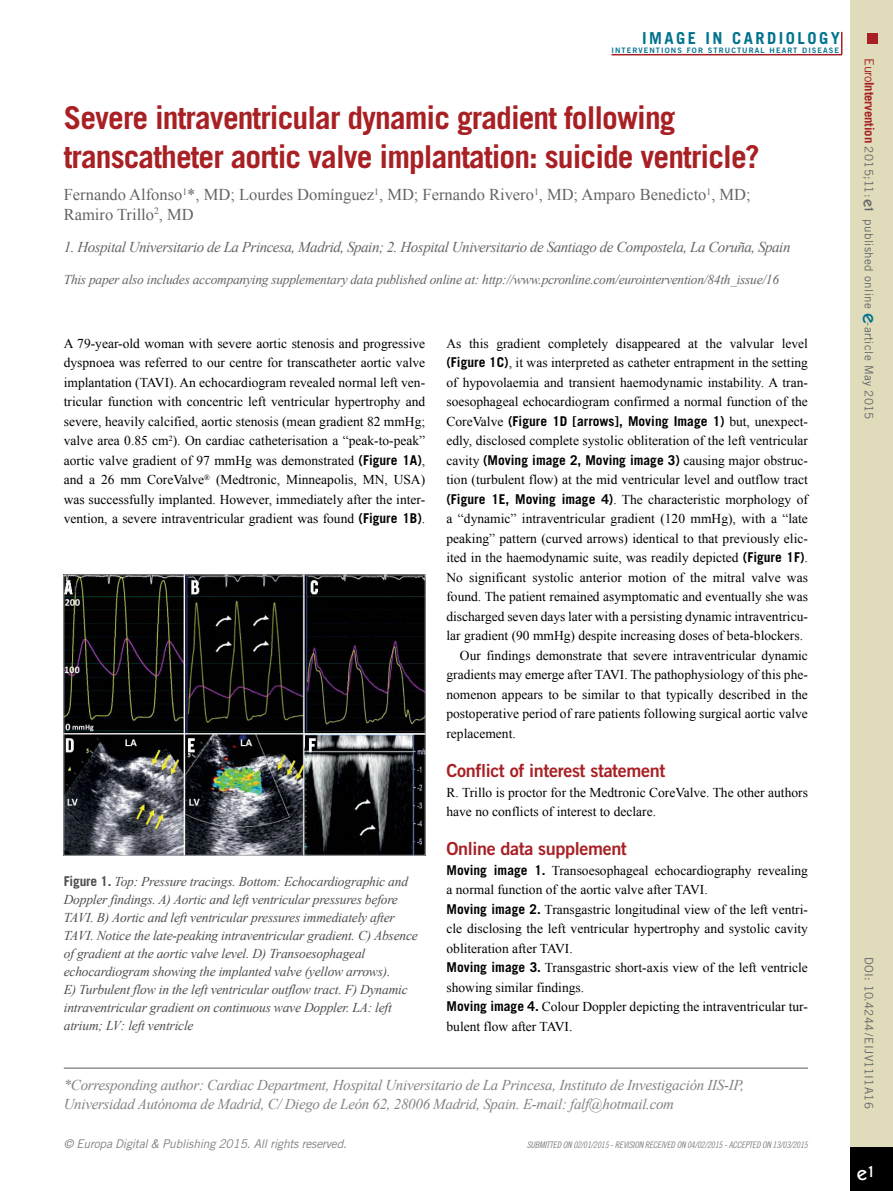
<style>
.page{position:relative;width:893px;height:1191px;background:#fff}
.page>*{position:absolute;margin:0;border:0;box-sizing:border-box;transform-origin:0 0}
.chapitre_titre{font:700 31.5px/39px "Trade Gothic LT Std";letter-spacing:-.03em;color:#a82024}
.t1{font:500 19.5px "ITC Kabel Std";color:#fff}
.intertitre1{font:18px "Trade Gothic LT Std Bd 2";letter-spacing:-.02em;color:#a82024}
.chapitre_auteurs{font:16.5px/19.5px "Times New Roman";color:#636466}
.chapitre_tetiere{font:700 16.5px "Trade Gothic LT Std";letter-spacing:.15em;color:#00728f}
.corresponding_author{font:italic 15px/19.5px "Times New Roman";letter-spacing:-.02em;color:#808285}
.chapitre_address{font:italic 15px "Times New Roman";letter-spacing:-.03em;color:#636466}
.text_1er_paragraph{font:13.5px/19.5px "Times New Roman";color:#000}
.figure_legende{font:italic 13.5px/18px "Times New Roman";letter-spacing:-.015em;color:#4d4d4f}
.text_paragraph{font:13.5px/19.5px "Times New Roman";color:#000;text-align:justify}
.chapitre_address-2{font:italic 13.5px "Times New Roman";letter-spacing:-.02em;color:#636466}
.t2{font:italic 12px "Trade Gothic LT Std";letter-spacing:-.02em;color:#808285}
.t3{font:11.7px "Trade Gothic LT Std";letter-spacing:.03em;color:#636466}
.t4{font:9px "Trade Gothic LT Std Cn 18 Obl";letter-spacing:-.02em;color:#808285}
.t5{font:7.5px "Trade Gothic LT Std Bd 2";letter-spacing:.145em;color:#00728f}
.s1{font-family:"Trade Gothic LT Std";font-weight:700}
.s2{font-family:"Trade Gothic LT Std";font-weight:700;font-style:normal}
.s3{font-size:12.75px;color:#a82024}
.s4{font-weight:700;font-size:12.75px;color:#a82024}
.s5{font-family:"ITC Kabel Std";font-weight:500;font-size:15px}
.s6{font-weight:700}
.s7{font-family:"ITC Kabel Std";font-weight:500;font-size:19.5px;color:#00728f}
</style>
<div class="page">
<div style="left:850px;top:0;width:43px;height:1191px;background:#dfdbbb"></div>
<div style="left:850px;top:1147px;width:43px;height:44px;background:#000"></div>
<div style="left:867px;top:34px;width:11px;height:10px;background:#a82024"></div>
<hr style="left:611px;top:54px;width:231px;height:1px;background:#a82024">
<svg style="left:841px;top:32px;width:1px;height:22px"></svg>
<hr style="left:64px;top:1067px;width:744px;height:1px;background:#58595b">
<img style="left:65px;top:576px;width:359px;height:277px">
<div style="left:63px;top:574px;width:363px;height:281px;border:1px solid #a7a9ac"></div>
<p class="chapitre_tetiere" style="left:642px;top:28px;width:199px">IMAGE IN CARDIOLOGY</p>
<p class="t5" style="left:611px;top:45px;width:229px">INTERVENTIONS FOR STRUCTURAL HEART DISEASE</p>
<p class="chapitre_titre" style="left:64px;top:98px;width:697px">Severe intraventricular dynamic gradient following transcatheter aortic valve implantation: suicide ventricle?</p>
<p class="chapitre_auteurs" style="left:64px;top:185px;width:688px">Fernando Alfonso<sup>1</sup>*, MD; Lourdes Domínguez<sup>1</sup>, MD; Fernando Rivero<sup>1</sup>, MD; Amparo Benedicto<sup>1</sup>, MD;<br>Ramiro Trillo<sup>2</sup>, MD</p>
<p class="chapitre_address" style="left:64px;top:237px;width:728px">1. Hospital Universitario de La Princesa, Madrid, Spain; 2. Hospital Universitario de Santiago de Compostela, La Coruña, Spain</p>
<p class="chapitre_address-2" style="left:64px;top:270px;width:717px">This paper also includes accompanying supplementary data published online at: http://www.pcronline.com/eurointervention/84th_issue/16</p>
<p class="text_1er_paragraph" style="left:64px;top:333px;width:363px;text-align:justify">A 79-year-old woman with severe aortic stenosis and progressive dyspnoea was referred to our centre for transcatheter aortic valve implantation (TAVI). An echocardiogram revealed normal left ven&shy;tricular function with concentric left ventricular hypertrophy and severe, heavily calcified, aortic stenosis (mean gradient 82 mmHg; valve area 0.85 cm<sup>2</sup>). On cardiac catheterisation a “peak-to-peak” aortic valve gradient of 97 mmHg was demonstrated <span class="s1">(Figure 1A)</span>, and a 26 mm CoreValve<sup>®</sup> (Medtronic, Minneapolis, MN, USA) was successfully implanted. However, immediately after the inter&shy;vention, a severe intraventricular gradient was found <span class="s1">(Figure 1B)</span>.</p>
<p class="text_1er_paragraph" style="left:446px;top:333px;width:363px;text-align:justify">As this gradient completely disappeared at the valvular level <span class="s1">(Figure 1C)</span>, it was interpreted as catheter entrapment in the setting of hypovolaemia and transient haemodynamic instability. A tran&shy;soesophageal echocardiogram confirmed a normal function of the CoreValve <span class="s1">(Figure 1D [arrows], Moving Image 1)</span> but, unexpect&shy;edly, disclosed complete systolic obliteration of the left ventricular cavity <span class="s1">(Moving image 2, Moving image 3)</span> causing major obstruc&shy;tion (turbulent flow) at the mid ventricular level and outflow tract <span class="s1">(Figure 1E, Moving image 4)</span>. The characteristic morphology of a “dynamic” intraventricular gradient (120 mmHg), with a “late peaking” pattern (curved arrows) identical to that previously elic&shy;ited in the haemodynamic suite, was readily depicted <span class="s1">(Figure 1F)</span>.<br>No significant systolic anterior motion of the mitral valve was found. The patient remained asymptomatic and eventually she was discharged seven days later with a persisting dynamic intraventricu&shy;lar gradient (90 mmHg) despite increasing doses of beta-blockers.</p>
<p class="text_paragraph" style="left:446px;top:645px;width:363px;text-indent:14px">Our findings demonstrate that severe intraventricular dynamic gradients may emerge after TAVI. The pathophysiology of this phe&shy;nomenon appears to be similar to that typically described in the postoperative period of rare patients following surgical aortic valve replacement.</p>
<p class="intertitre1" style="left:446px;top:759px;width:220px">Conflict of interest statement</p>
<p class="text_1er_paragraph" style="left:446px;top:782px;width:363px">R. Trillo is proctor for the Medtronic CoreValve. The other authors have no conflicts of interest to declare.</p>
<p class="intertitre1" style="left:446px;top:837px;width:182px">Online data supplement</p>
<p class="text_1er_paragraph" style="left:446px;top:860px;width:363px"><span class="s1">Moving image 1.</span> Transoesophageal echocardiography revealing a normal function of the aortic valve after TAVI.</p>
<p class="text_1er_paragraph" style="left:446px;top:899px;width:363px;text-align:justify"><span class="s1">Moving image 2.</span> Transgastric longitudinal view of the left ventri&shy;cle disclosing the left ventricular hypertrophy and systolic cavity obliteration after TAVI.</p>
<p class="text_1er_paragraph" style="left:446px;top:957px;width:363px"><span class="s1">Moving image 3.</span> Transgastric short-axis view of the left ventricle showing similar findings.</p>
<p class="text_1er_paragraph" style="left:446px;top:996px;width:363px"><span class="s1">Moving image 4.</span> Colour Doppler depicting the intraventricular tur&shy;bulent flow after TAVI.</p>
<p class="figure_legende" style="left:64px;top:872px;width:355px"><span class="s2">Figure 1.</span> Top: Pressure tracings. Bottom: Echocardiographic and Doppler findings. A) Aortic and left ventricular pressures before TAVI. B) Aortic and left ventricular pressures immediately after TAVI. Notice the late-peaking intraventricular gradient. C) Absence of gradient at the aortic valve level. D) Transoesophageal echocardiogram showing the implanted valve (yellow arrows).<br>E) Turbulent flow in the left ventricular outflow tract. F) Dynamic intraventricular gradient on continuous wave Doppler. LA: left atrium; LV: left ventricle</p>
<p class="corresponding_author" style="left:64px;top:1074px;width:682px">*Corresponding author: Cardiac Department, Hospital Universitario de La Princesa, Instituto de Investigación IIS-IP,<br>Universidad Autónoma de Madrid, C/ Diego de León 62, 28006 Madrid, Spain. E-mail: falf@hotmail.com</p>
<p class="t2" style="left:64px;top:1137px;width:285px">© Europa Digital &amp; Publishing 2015. All rights reserved.</p>
<p class="t4" style="left:527px;top:1139px;width:283px">SUBMITTED ON 02/01/2015 - REVISION RECEIVED ON 04/02/2015 - ACCEPTED ON 13/03/2015</p>
<p class="t3" style="left:876px;top:58px;width:362px;rotate:90deg"><span class="s3">Euro</span><span class="s4">Intervention</span> 2015;11:<span class="s5">e</span><span class="s6">1</span> published online <span class="s7">e</span>-article May 2015</p>
<p class="t3" style="left:876px;top:957px;width:153px;rotate:90deg">DOI: 10.4244/EIJV11I1A16</p>
<p class="t1" style="left:857px;top:1162px;width:19px">e<sup>1</sup></p>
</div>
